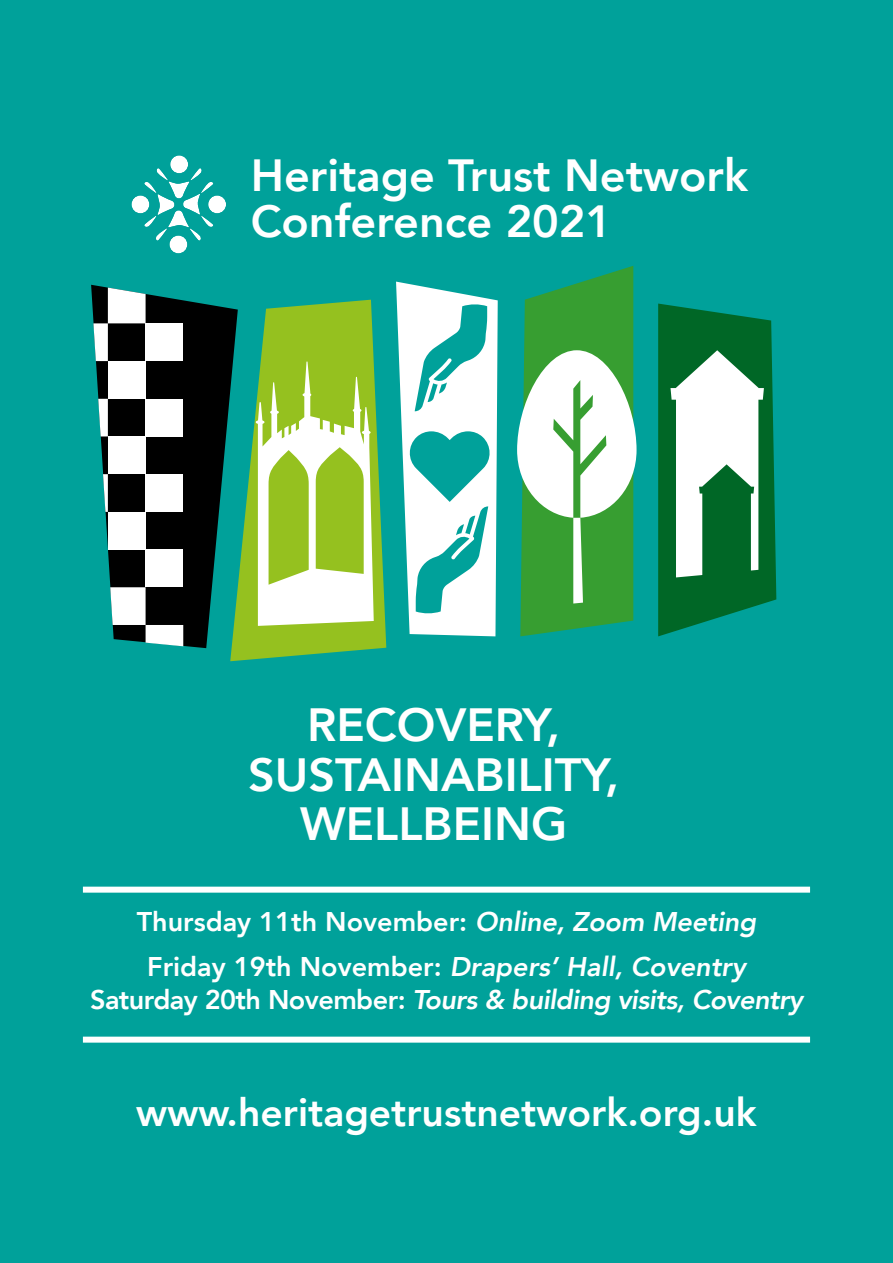
<style>
.page{position:relative;width:893px;height:1263px;background:#00a19a}
.page>*{position:absolute;margin:0;border:0;box-sizing:border-box;transform-origin:0 0}
.t1{font:800 46.5px/49.5px "Avenir";color:#fff;text-align:center}
.t2{font:800 45px/46.5px "Avenir";color:#fff}
.t3{font:800 39px "Avenir";color:#fff}
.t4{font:800 27px/45.8px "Avenir";color:#fff;text-align:center}
.t5{font:italic 800 27px "Avenir";letter-spacing:-.02em;color:#fff}
.s1{font-style:italic}
.s2{font-style:normal}
</style>
<div class="page">
<svg style="left:230px;top:300px;width:156px;height:361px;fill:#95c11f"></svg>
<svg style="left:517px;top:266px;width:120px;height:370px;background:#71be82"></svg>
<svg style="left:658px;top:304px;width:118px;height:332px;background:#4f9c75"></svg>
<svg style="left:396px;top:282px;width:102px;height:354px"></svg>
<svg style="left:91px;top:285px;width:147px;height:363px;fill:#000"></svg>
<div style="left:108px;top:361px;width:38px;height:38px;background:#fff"></div>
<div style="left:146px;top:323px;width:37px;height:38px;background:#fff"></div>
<svg style="left:93px;top:288px;width:53px;height:73px;background:#747b7a"></svg>
<svg style="left:110px;top:587px;width:73px;height:59px;background:#778483"></svg>
<div style="left:146px;top:550px;width:37px;height:37px;background:#fff"></div>
<div style="left:146px;top:399px;width:37px;height:37px;background:#fff"></div>
<svg style="left:103px;top:474px;width:5px;height:38px"></svg>
<div style="left:108px;top:436px;width:38px;height:38px;background:#fff"></div>
<svg style="left:98px;top:399px;width:10px;height:37px"></svg>
<div style="left:108px;top:512px;width:38px;height:38px;background:#fff"></div>
<div style="left:146px;top:474px;width:37px;height:38px;background:#fff"></div>
<svg style="left:256px;top:361px;width:118px;height:265px;background:#c0da7d"></svg>
<svg style="left:131px;top:155px;width:95px;height:86px"></svg>
<div style="left:83px;top:887px;width:727px;height:6px;background:#fff"></div>
<div style="left:83px;top:1037px;width:727px;height:6px;background:#fff"></div>
<h2 class="t2" style="left:251px;top:152px;width:499px">Heritage Trust Network<br>Conference 2021</h2>
<h1 class="t1" style="left:248px;top:700px;width:373px">RECOVERY,<br>SUSTAINABILITY,<br>WELLBEING</h1>
<p class="t4" style="left:137px;top:898px;width:621px">Thursday 11th November: <span class="s1">Online, Zoom Meeting<br></span>Friday 19th November: <span class="s1">Drapers’ Hall, Coventry</span></p>
<p class="t5" style="left:90px;top:984px;width:714px"><span class="s2">Saturday 20th November:</span> Tours &amp; building visits, Coventry</p>
<h3 class="t3" style="left:136px;top:1082px;width:622px">www.heritagetrustnetwork.org.uk</h3>
</div>
